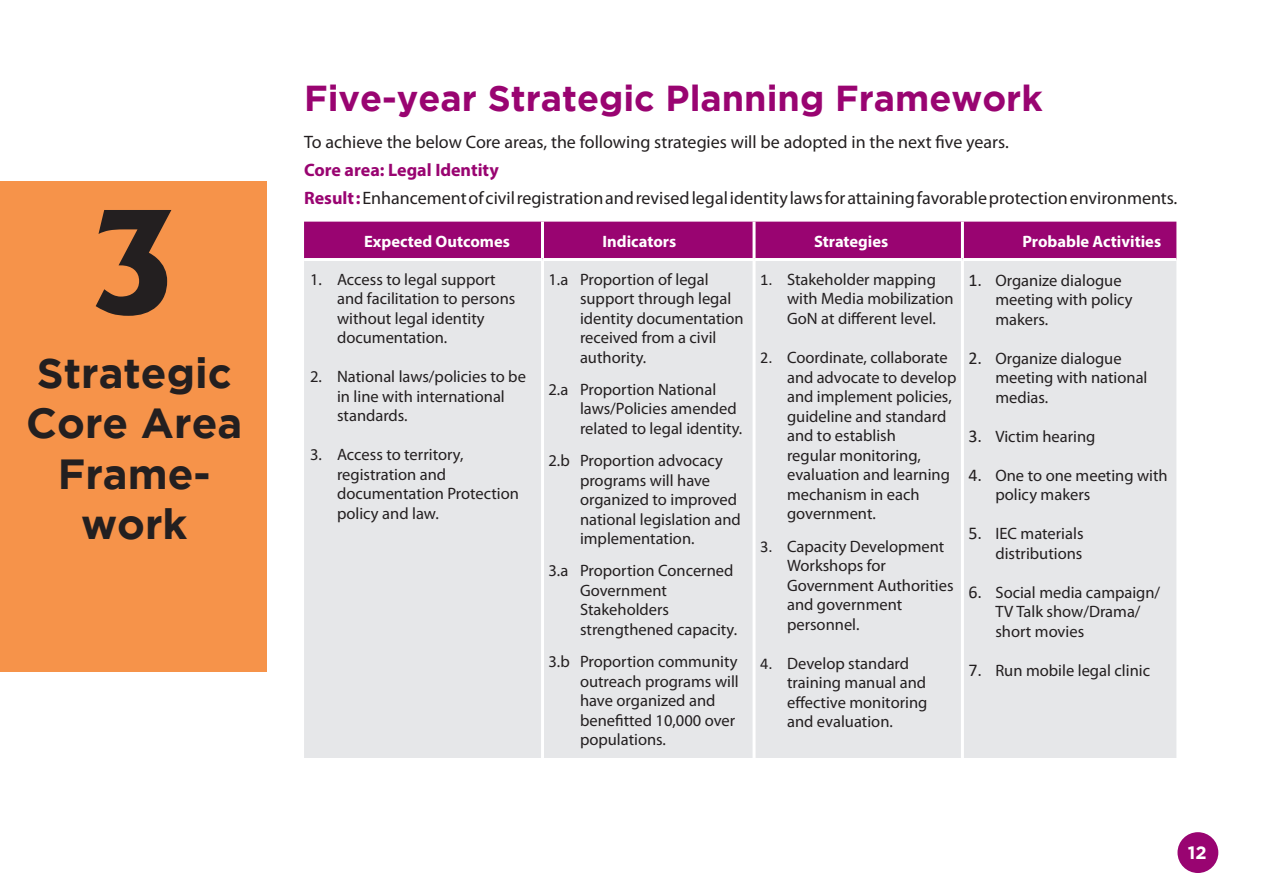
<style>
.page{position:relative;width:1263px;height:893px;background:#fff}
.page>*{position:absolute;margin:0;border:0;box-sizing:border-box;transform-origin:0 0}
.t1{font:800 137.7px "Albertus";color:#231f20}
.t2{font:700 42px/50.4px "Gotham";color:#231f20;text-align:center}
.t3{font:700 36px "Gotham";color:#990471}
.t4{font:18px "Myriad Pro";color:#231f20}
.t5{font:700 18px "Myriad Pro";color:#990471}
.t6{font:700 18px "Gotham";color:#fff}
.List_Paragraph{font:16.5px/19.5px "Myriad Pro";color:#231f20}
.List_Paragraph-2{font:700 16.5px "Myriad Pro";color:#fff}
.s1{font-weight:700;color:#990471}
.s2{font-style:italic}
.s3{font-family:"Calibri"}
.s4{font-family:"Calibri";font-size:18px}
</style>
<div class="page">
<div style="left:0;top:182px;width:266px;height:490px;background:#f6934a"></div>
<div style="left:304px;top:222px;width:872px;height:36px;background:#990471"></div>
<div style="left:304px;top:261px;width:872px;height:497px;background:#e6e7e9"></div>
<hr style="left:541px;top:222px;width:3px;height:36px;background:#fff">
<hr style="left:752px;top:222px;width:3px;height:36px;background:#fff">
<hr style="left:961px;top:222px;width:3px;height:36px;background:#fff">
<hr style="left:541px;top:261px;width:3px;height:497px;background:#fff">
<hr style="left:752px;top:261px;width:3px;height:497px;background:#fff">
<hr style="left:961px;top:261px;width:3px;height:497px;background:#fff">
<div style="left:1177px;top:832px;width:41px;height:41px;background:#990471;border-radius:50%"></div>
<p class="t1" style="left:87px;top:176px;width:93px">3</p>
<p class="t2" style="left:26px;top:347px;width:218px">Strategic<br>Core Area<br>Frame&shy;work</p>
<p class="t3" style="left:304px;top:78px;width:740px">Five-year Strategic Planning Framework</p>
<p class="t4" style="left:304px;top:131px;width:706px">To achieve the below Core areas, the following strategies will be adopted in the next five years.</p>
<p class="t5" style="left:304px;top:158px;width:196px">Core area: Legal Identity</p>
<p class="t4" style="left:304px;top:186px;width:875px"><span class="s1">Result :</span>Enhancement of civil registration and revised legal identity laws for attaining favorable protection environments<span class="s2">.</span></p>
<p class="List_Paragraph-2" style="left:364px;top:230px;width:147px">Expected Outcomes</p>
<p class="List_Paragraph-2" style="left:602px;top:230px;width:75px">Indicators</p>
<p class="List_Paragraph-2" style="left:814px;top:230px;width:76px">Strategies</p>
<p class="List_Paragraph-2" style="left:1022px;top:230px;width:140px">Probable Activities</p>
<p class="List_Paragraph" style="left:337px;top:269px;width:180px;text-indent:-27px">1. Access to legal support and facilitation to persons without legal identity documentation.</p>
<p class="List_Paragraph" style="left:337px;top:367px;width:190px;text-indent:-27px">2. National laws/policies to be in line with international standards.</p>
<p class="List_Paragraph" style="left:337px;top:445px;width:183px;text-indent:-27px">3. Access to territory, registration and documentation Protection policy and law.</p>
<p class="List_Paragraph" style="left:580px;top:269px;width:165px;text-indent:-32px">1.a Proportion of legal support through legal identity documentation received from a civil authority.</p>
<p class="List_Paragraph" style="left:580px;top:379px;width:164px;text-indent:-32px">2.a Proportion National laws/Policies amended related to legal identity.</p>
<p class="List_Paragraph" style="left:580px;top:451px;width:162px;text-indent:-32px">2.b Proportion advocacy programs will have organized to improved national legislation and implementation.</p>
<p class="List_Paragraph" style="left:580px;top:561px;width:159px;text-indent:-32px">3.a Proportion Concerned<br>Government<br>Stakeholders strengthened capacity.</p>
<p class="List_Paragraph" style="left:580px;top:652px;width:160px;text-indent:-32px">3.b Proportion community outreach programs will have organized and benefitted 10,000 over populations.</p>
<p class="List_Paragraph" style="left:787px;top:269px;width:168px;text-indent:-27px"><span class="s3">1.</span> Stakeholder mapping with Media mobilization<br>GoN at different level.</p>
<p class="List_Paragraph" style="left:787px;top:348px;width:171px;text-indent:-27px"><span class="s3">2.</span> Coordinate, collaborate and advocate to develop and implement policies, guideline and standard and to establish<br>regular monitoring, evaluation and learning mechanism in each government.</p>
<p class="List_Paragraph" style="left:787px;top:536px;width:168px;text-indent:-27px"><span class="s3">3.</span> Capacity Development<br>Workshops for<br>Government Authorities and government personnel.</p>
<p class="List_Paragraph" style="left:787px;top:653px;width:142px;text-indent:-27px"><span class="s3">4.</span> Develop standard training manual and effective monitoring and evaluation.</p>
<p class="List_Paragraph" style="left:995px;top:270px;width:139px;text-indent:-27px"><span class="s4">1.</span> Organize dialogue meeting with policy makers.</p>
<p class="List_Paragraph" style="left:995px;top:348px;width:154px;text-indent:-27px"><span class="s4">2.</span> Organize dialogue meeting with national medias.</p>
<p class="List_Paragraph" style="left:968px;top:426px;width:129px"><span class="s4">3.</span> Victim hearing</p>
<p class="List_Paragraph" style="left:995px;top:465px;width:174px;text-indent:-27px"><span class="s4">4.</span> One to one meeting with policy makers</p>
<p class="List_Paragraph" style="left:968px;top:524px;width:117px;text-align:right"><span class="s4">5.</span> IEC materials distributions</p>
<p class="List_Paragraph" style="left:995px;top:582px;width:166px;text-indent:-27px"><span class="s4">6.</span> Social media campaign/<br>TV Talk show/Drama/ short movies</p>
<p class="List_Paragraph" style="left:968px;top:660px;width:183px"><span class="s4">7.</span> Run mobile legal clinic</p>
<p class="t6" style="left:1188px;top:843px;width:20px">12</p>
</div>
